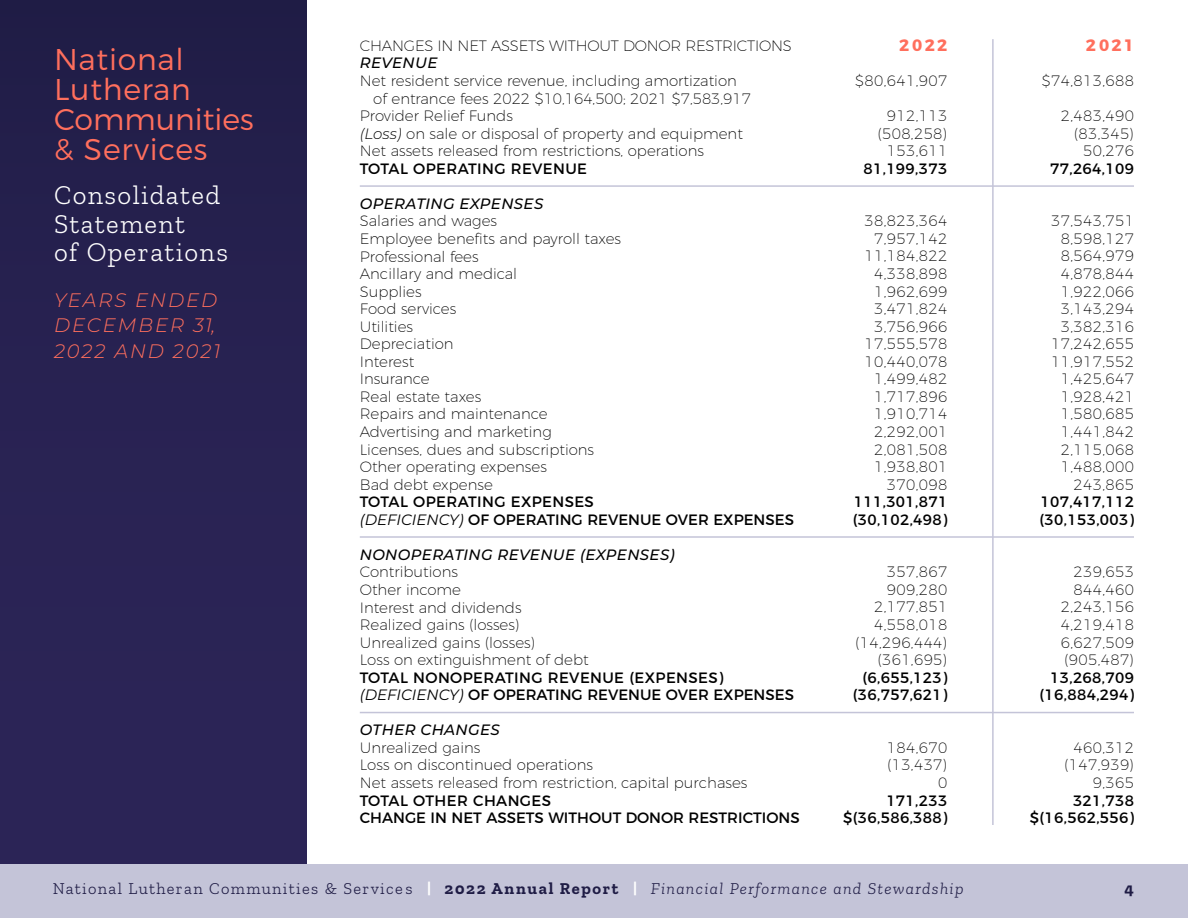
<style>
.page{position:relative;width:1188px;height:918px;background:#fff}
.page>*{position:absolute;margin:0;border:0;box-sizing:border-box;transform-origin:0 0}
.t1{font:300 30px/30px "Montserrat";letter-spacing:.025em;color:#ff6f5d}
.t2{font:300 27px/28.5px "Zilla Slab";letter-spacing:.05em;color:#fff}
.t3{font:italic 300 19.5px/25.5px "Montserrat";letter-spacing:.1em;color:#ff6f5d}
.t4{font:300 16.5px "Zilla Slab";letter-spacing:.08em;color:#1f1c45}
.t5{font:700 16.5px "Montserrat";letter-spacing:.145em;color:#ff6f5d}
.t6{font:700 16.5px "Zilla Slab";color:#1f1c45}
.t7{font:200 15px/17.5px "Montserrat";color:#000}
.t8{font:200 15px/17.5px "Montserrat";letter-spacing:.025em;color:#000;text-align:right}
.t9{font:15px/17.5px "Montserrat";color:#000}
.t10{font:15px/17.5px "Montserrat";letter-spacing:.025em;color:#000;text-align:right}
.t11{font:italic 500 15px "Montserrat";letter-spacing:.025em;color:#000}
.s1{font-weight:300;font-style:italic}
.s2{font-style:italic}
.s3{font-weight:700;color:#fff}
.s4{font-weight:700}
</style>
<div class="page">
<hr style="left:992px;top:39px;width:2px;height:786px;background:#c4c4d8">
<div style="left:0;top:0;width:306px;height:864px;background:#292253"></div>
<hr style="left:360px;top:712px;width:774px;height:1px;background:#c4c4d8">
<hr style="left:360px;top:536px;width:774px;height:2px;background:#c4c4d8">
<hr style="left:360px;top:185px;width:774px;height:2px;background:#c4c4d8">
<div style="left:0;top:864px;width:1188px;height:54px;background:#c4c4d8"></div>
<h1 class="t1" style="left:54px;top:42px;width:201px">National<br>Lutheran<br>Communities &amp; Services</h1>
<h2 class="t2" style="left:54px;top:181px;width:176px">Consolidated<br>Statement<br>of Operations</h2>
<h3 class="t3" style="left:54px;top:287px;width:168px">YEARS ENDED<br>DECEMBER 31,<br>2022 AND 2021</h3>
<p class="t7" style="left:360px;top:36px;width:434px">CHANGES IN NET ASSETS WITHOUT DONOR RESTRICTIONS</p>
<p class="t11" style="left:360px;top:53px;width:79px">REVENUE</p>
<p class="t7" style="left:360px;top:71px;width:379px">Net resident service revenue, including amortization</p>
<p class="t7" style="left:373px;top:88px;width:379px">of entrance fees 2022 $10,164,500; 2021 $7,583,917</p>
<p class="t7" style="left:360px;top:106px;width:155px">Provider Relief Funds</p>
<p class="t7" style="left:360px;top:123px;width:385px"><span class="s1">(Loss)</span> on sale or disposal of property and equipment</p>
<p class="t7" style="left:360px;top:141px;width:346px">Net assets released from restrictions, operations</p>
<p class="t10" style="left:360px;top:158px;width:229px">TOTAL OPERATING REVENUE</p>
<p class="t11" style="left:360px;top:193px;width:185px">OPERATING EXPENSES</p>
<p class="t7" style="left:360px;top:211px;width:263px">Salaries and wages<br>Employee benefits and payroll taxes<br>Professional fees<br>Ancillary and medical<br>Supplies<br>Food services<br>Utilities<br>Depreciation<br>Interest<br>Insurance<br>Real estate taxes<br>Repairs and maintenance<br>Advertising and marketing<br>Licenses, dues and subscriptions<br>Other operating expenses<br>Bad debt expense</p>
<p class="t9" style="left:360px;top:492px;width:436px">TOTAL OPERATING EXPENSES<br><span class="s2">(DEFICIENCY)</span> OF OPERATING REVENUE OVER EXPENSES</p>
<p class="t11" style="left:360px;top:544px;width:316px">NONOPERATING REVENUE (EXPENSES)</p>
<p class="t7" style="left:360px;top:562px;width:230px">Contributions<br>Other income<br>Interest and dividends<br>Realized gains (losses)<br>Unrealized gains (losses)<br>Loss on extinguishment of debt</p>
<p class="t9" style="left:360px;top:667px;width:436px">TOTAL NONOPERATING REVENUE (EXPENSES) <span class="s2">(DEFICIENCY)</span> OF OPERATING REVENUE OVER EXPENSES</p>
<p class="t11" style="left:360px;top:720px;width:142px">OTHER CHANGES</p>
<p class="t7" style="left:360px;top:738px;width:389px">Unrealized gains<br>Loss on discontinued operations<br>Net assets released from restriction, capital purchases</p>
<p class="t9" style="left:360px;top:790px;width:441px">TOTAL OTHER CHANGES<br>CHANGE IN NET ASSETS WITHOUT DONOR RESTRICTIONS</p>
<p class="t5" style="left:899px;top:31px;width:50px">2022</p>
<p class="t7" style="left:855px;top:71px;width:94px">$80,641,907</p>
<p class="t8" style="left:877px;top:106px;width:71px">912,113 (508,258)<br>153,611</p>
<p class="t10" style="left:863px;top:158px;width:85px">81,199,373</p>
<p class="t8" style="left:865px;top:211px;width:84px">38,823,364<br>7,957,142<br>11,184,822<br>4,338,898<br>1,962,699<br>3,471,824<br>3,756,966<br>17,555,578<br>10,440,078<br>1,499,482<br>1,717,896<br>1,910,714<br>2,292,001<br>2,081,508<br>1,938,801<br>370,098</p>
<p class="t10" style="left:853px;top:492px;width:96px;text-align:left">111,301,871 (30,102,498)</p>
<p class="t8" style="left:855px;top:562px;width:94px">357,867<br>909,280<br>2,177,851<br>4,558,018 (14,296,444) (361,695)</p>
<p class="t10" style="left:853px;top:667px;width:96px">(6,655,123) (36,757,621)</p>
<p class="t8" style="left:887px;top:737px;width:62px">184,670 (13,437)<br>0</p>
<p class="t10" style="left:843px;top:790px;width:106px">171,233 $(36,586,388)</p>
<p class="t5" style="left:1086px;top:31px;width:50px">2021</p>
<p class="t7" style="left:1042px;top:71px;width:94px">$74,813,688</p>
<p class="t8" style="left:1061px;top:106px;width:75px">2,483,490 (83,345)<br>50,276</p>
<p class="t10" style="left:1050px;top:158px;width:85px">77,264,109</p>
<p class="t8" style="left:1051px;top:211px;width:84px">37,543,751<br>8,598,127<br>8,564,979<br>4,878,844<br>1,922,066<br>3,143,294<br>3,382,316<br>17,242,655<br>11,917,552<br>1,425,647<br>1,928,421<br>1,580,685<br>1,441,842<br>2,115,068<br>1,488,000<br>243,865</p>
<p class="t10" style="left:1039px;top:492px;width:96px;text-align:left">107,417,112 (30,153,003)</p>
<p class="t8" style="left:1061px;top:562px;width:75px">239,653<br>844,460<br>2,243,156<br>4,219,418<br>6,627,509 (905,487)</p>
<p class="t10" style="left:1039px;top:667px;width:96px">13,268,709 (16,884,294)</p>
<p class="t8" style="left:1064px;top:737px;width:71px">460,312 (147,939)<br>9,365</p>
<p class="t10" style="left:1030px;top:790px;width:106px">321,738 $(16,562,556)</p>
<p class="t4" style="left:53px;top:879px;width:912px">National Lutheran Communities &amp; Services <span class="s3">|</span> <span class="s4">2022 Annual Report</span> <span class="s3">|</span> <span class="s2">Financial Performance and Stewardship</span></p>
<p class="t6" style="left:1125px;top:879px;width:11px">4</p>
</div>
